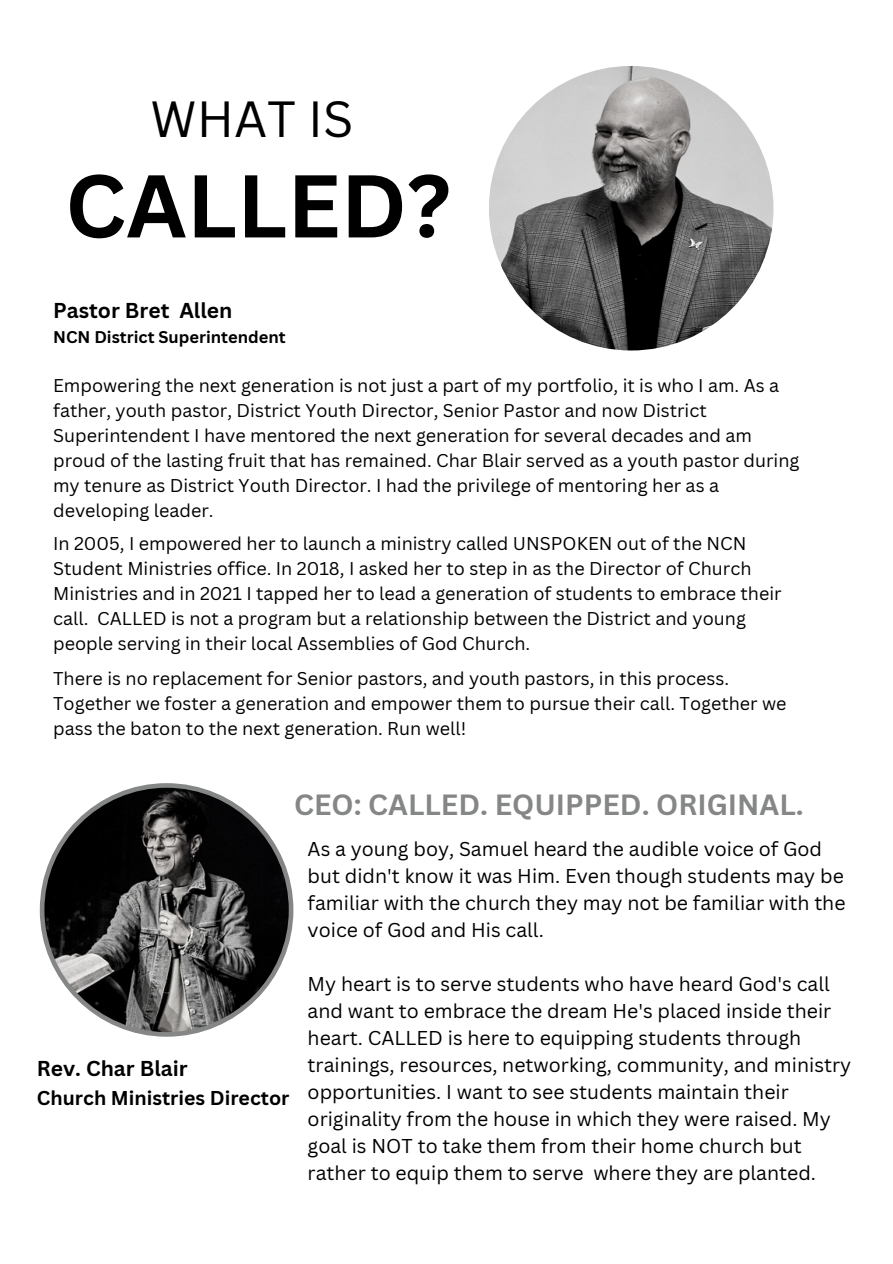
<style>
.page{position:relative;width:893px;height:1264px;background:#fff}
.page>*{position:absolute;margin:0;border:0;box-sizing:border-box;transform-origin:0 0}
.t1{font:700 86.85px "Canva Sans";color:#000}
.t2{font:49.5px "Canva Sans";color:#000}
.t3{font:700 28.5px "Canva Sans";color:#858786}
.t4{font:700 21px "Canva Sans";color:#000}
.t5{font:19.5px/27px "Canva Sans";color:#000}
.t6{font:700 19.5px "Canva Sans";color:#000}
.t7{font:18px/25px "Canva Sans";color:#000}
.t8{font:700 16.5px "Canva Sans";color:#000}
</style>
<div class="page">
<img style="left:489px;top:66px;width:284px;height:284px;border-radius:50%">
<svg style="left:40px;top:783px;width:253px;height:253px"></svg>
<h2 class="t2" style="left:151px;top:84px;width:204px">WHAT IS</h2>
<h1 class="t1" style="left:65px;top:145px;width:387px">CALLED?</h1>
<p class="t4" style="left:53px;top:296px;width:181px">Pastor Bret Allen</p>
<p class="t8" style="left:53px;top:325px;width:234px">NCN District Superintendent</p>
<p class="t7" style="left:53px;top:372px;width:747px">Empowering the next generation is not just a part of my portfolio, it is who I am. As a father, youth pastor, District Youth Director, Senior Pastor and now District Superintendent I have mentored the next generation for several decades and am proud of the lasting fruit that has remained. Char Blair served as a youth pastor during my tenure as District Youth Director. I had the privilege of mentoring her as a developing leader.</p>
<p class="t7" style="left:53px;top:530px;width:730px">In 2005, I empowered her to launch a ministry called UNSPOKEN out of the NCN Student Ministries office. In 2018, I asked her to step in as the Director of Church Ministries and in 2021 I tapped her to lead a generation of students to embrace their call. CALLED is not a program but a relationship between the District and young people serving in their local Assemblies of God Church.</p>
<p class="t7" style="left:53px;top:665px;width:734px">There is no replacement for Senior pastors, and youth pastors, in this process.<br>Together we foster a generation and empower them to pursue their call. Together we pass the baton to the next generation. Run well!</p>
<h3 class="t3" style="left:294px;top:784px;width:511px">CEO: CALLED. EQUIPPED. ORIGINAL.</h3>
<p class="t4" style="left:37px;top:1053px;width:152px">Rev. Char Blair</p>
<p class="t6" style="left:37px;top:1083px;width:254px">Church Ministries Director</p>
<p class="t5" style="left:307px;top:834px;width:539px">As a young boy, Samuel heard the audible voice of God but didn't know it was Him. Even though students may be familiar with the church they may not be familiar with the voice of God and His call.</p>
<p class="t5" style="left:307px;top:969px;width:545px">My heart is to serve students who have heard God's call and want to embrace the dream He's placed inside their heart. CALLED is here to equipping students through trainings, resources, networking, community, and ministry opportunities. I want to see students maintain their originality from the house in which they were raised. My goal is NOT to take them from their home church but rather to equip them to serve where they are planted.</p>
</div>
